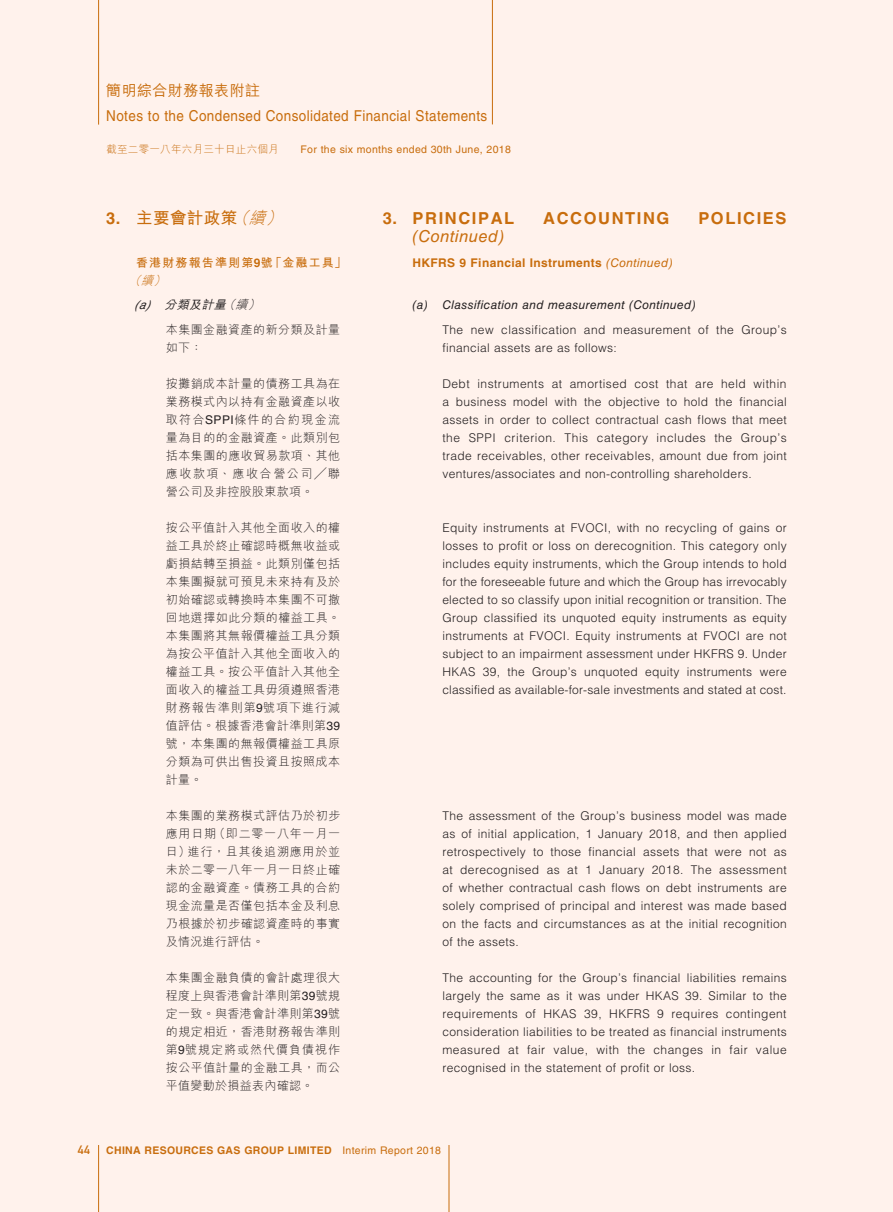
<style>
.page{position:relative;width:893px;height:1212px;background:#fff2ec}
.page>*{position:absolute;margin:0;border:0;box-sizing:border-box;transform-origin:0 0}
.t1{font:700 16.5px "Helvetica LT Std";letter-spacing:.095em;color:#c86d0d}
.t2{font:700 16.5px "M Hei HK";letter-spacing:.03em;color:#c86d0d}
.t3{font:italic 16.5px "Helvetica LT Std";letter-spacing:.03em;color:#c86d0d}
.t4{font:15px "Helvetica LT Std";letter-spacing:.03em;color:#c86d0d;scale:.9 1}
.t5{font:500 15px "M Hei HK";letter-spacing:.03em;color:#c86d0d}
.t6{font:300 12px/18px "Helvetica LT Std";letter-spacing:.03em;color:#231f20;text-align:justify}
.t7{font:300 12px/18px "M Hei HK";letter-spacing:.04em;color:#231f20;text-align:justify}
.t8{font:italic 12px "Helvetica LT Std";letter-spacing:.03em;color:#231f20}
.t9{font:700 12px "Helvetica LT Std";letter-spacing:.03em;color:#c86d0d}
.t10{font:700 12px/18px "M Hei HK";letter-spacing:.095em;color:#c86d0d}
.t11{font:12px "DIN Mittelschrift Std";color:#c86d0d}
.t12{font:700 10.5px "Helvetica LT Std";letter-spacing:.03em;color:#c86d0d}
.t13{font:10.5px "Helvetica LT Std";letter-spacing:.03em;color:#c86d0d}
.t14{font:300 10.5px "M Hei HK";letter-spacing:.03em;color:#c86d0d}
.s1{font-family:"Helvetica LT Std"}
.s2{font-weight:300;font-style:italic}
.s3{font-family:"Helvetica LT Std";font-weight:400;font-style:italic}
.s4{font-weight:500;font-style:italic}
.s5{font-style:italic}
.s6{font-family:"Helvetica LT Std";font-weight:400}
.s7{font-weight:400;font-style:italic}
.s8{font-weight:400}
</style>
<div class="page">
<hr style="left:98px;top:0;width:1px;height:125px;background:#c86d0d">
<hr style="left:98px;top:1145px;width:1px;height:67px;background:#c86d0d">
<hr style="left:449px;top:1145px;width:1px;height:67px;background:#c86d0d">
<hr style="left:492px;top:0;width:1px;height:124px;background:#c86d0d">
<p class="t5" style="left:106px;top:79px;width:155px">簡明綜合財務報表附註</p>
<p class="t4" style="left:106px;top:107px;width:425px">Notes to the Condensed Consolidated Financial Statements</p>
<p class="t14" style="left:106px;top:141px;width:174px">截至二零一八年六月三十日止六個月</p>
<p class="t13" style="left:301px;top:143px;width:212px">For the six months ended 30th June, 2018</p>
<h1 class="t2" style="left:106px;top:206px;width:183px"><span class="s1">3.</span> 主要會計政策<span class="s2">（續）</span></h1>
<p class="t10" style="left:129px;top:253px;width:219px;text-indent:7px">香港財務報告準則第<span class="s1">9</span>號「金融工具」<span class="s2">（續）</span></p>
<p class="t7" style="left:166px;top:292px;width:176px;line-height:24.5px;text-indent:-31px"><span class="s3">(a)</span> <span class="s4">分類及計量</span><span class="s5">（續）<br></span>本集團金融資產的新分類及計量</p>
<p class="t7" style="left:166px;top:338px;width:38px">如下：</p>
<p class="t7" style="left:166px;top:374px;width:176px">按攤銷成本計量的債務工具為在業務模式內以持有金融資產以收取符合<span class="s6">SPPI</span>條件的合約現金流量為目的的金融資產。此類別包括本集團的應收貿易款項、其他應收款項、應收合營公司╱聯營公司及非控股股東款項。</p>
<p class="t7" style="left:166px;top:518px;width:176px">按公平值計入其他全面收入的權益工具於終止確認時概無收益或虧損結轉至損益。此類別僅包括本集團擬就可預見未來持有及於初始確認或轉換時本集團不可撤回地選擇如此分類的權益工具。本集團將其無報價權益工具分類為按公平值計入其他全面收入的權益工具。按公平值計入其他全面收入的權益工具毋須遵照香港財務報告準則第<span class="s6">9</span>號項下進行減值評估。根據香港會計準則第<span class="s6">39</span>號，本集團的無報價權益工具原分類為可供出售投資且按照成本計量。</p>
<p class="t7" style="left:166px;top:806px;width:176px">本集團的業務模式評估乃於初步應用日期（即二零一八年一月一日）進行，且其後追溯應用於並未於二零一八年一月一日終止確認的金融資產。債務工具的合約現金流量是否僅包括本金及利息乃根據於初步確認資產時的事實及情況進行評估。</p>
<p class="t7" style="left:166px;top:968px;width:176px">本集團金融負債的會計處理很大程度上與香港會計準則第<span class="s6">39</span>號規定一致。與香港會計準則第<span class="s6">39</span>號的規定相近，香港財務報告準則第<span class="s6">9</span>號規定將或然代價負債視作按公平值計量的金融工具，而公平值變動於損益表內確認。</p>
<h1 class="t1" style="left:383px;top:209px;width:133px">3. PRINCIPAL</h1>
<h1 class="t1" style="left:543px;top:209px;width:128px">ACCOUNTING</h1>
<h1 class="t1" style="left:698px;top:209px;width:90px">POLICIES</h1>
<h1 class="t3" style="left:413px;top:227px;width:93px">(Continued)</h1>
<p class="t9" style="left:413px;top:255px;width:262px">HKFRS 9 Financial Instruments <span class="s7">(Continued)</span></p>
<p class="t8" style="left:413px;top:298px;width:285px">(a) Classification and measurement (Continued)</p>
<p class="t6" style="left:442px;top:320px;width:346px">The new classification and measurement of the Group’s financial assets are as follows:</p>
<p class="t6" style="left:442px;top:374px;width:346px">Debt instruments at amortised cost that are held within a business model with the objective to hold the financial assets in order to collect contractual cash flows that meet the SPPI criterion. This category includes the Group’s trade receivables, other receivables, amount due from joint ventures/associates and non-controlling shareholders.</p>
<p class="t6" style="left:442px;top:518px;width:346px">Equity instruments at FVOCI, with no recycling of gains or losses to profit or loss on derecognition. This category only includes equity instruments, which the Group intends to hold for the foreseeable future and which the Group has irrevocably elected to so classify upon initial recognition or transition. The Group classified its unquoted equity instruments as equity instruments at FVOCI. Equity instruments at FVOCI are not subject to an impairment assessment under HKFRS 9. Under HKAS 39, the Group’s unquoted equity instruments were classified as available-for-sale investments and stated at cost.</p>
<p class="t6" style="left:442px;top:806px;width:346px">The assessment of the Group’s business model was made as of initial application, 1 January 2018, and then applied retrospectively to those financial assets that were not as at derecognised as at 1 January 2018. The assessment of whether contractual cash flows on debt instruments are solely comprised of principal and interest was made based on the facts and circumstances as at the initial recognition of the assets.</p>
<p class="t6" style="left:442px;top:968px;width:346px">The accounting for the Group’s financial liabilities remains largely the same as it was under HKAS 39. Similar to the requirements of HKAS 39, HKFRS 9 requires contingent consideration liabilities to be treated as financial instruments measured at fair value, with the changes in fair value recognised in the statement of profit or loss.</p>
<p class="t11" style="left:78px;top:1143px;width:13px">44</p>
<p class="t12" style="left:106px;top:1144px;width:336px">CHINA RESOURCES GAS GROUP LIMITED <span class="s8">Interim Report 2018</span></p>
</div>
